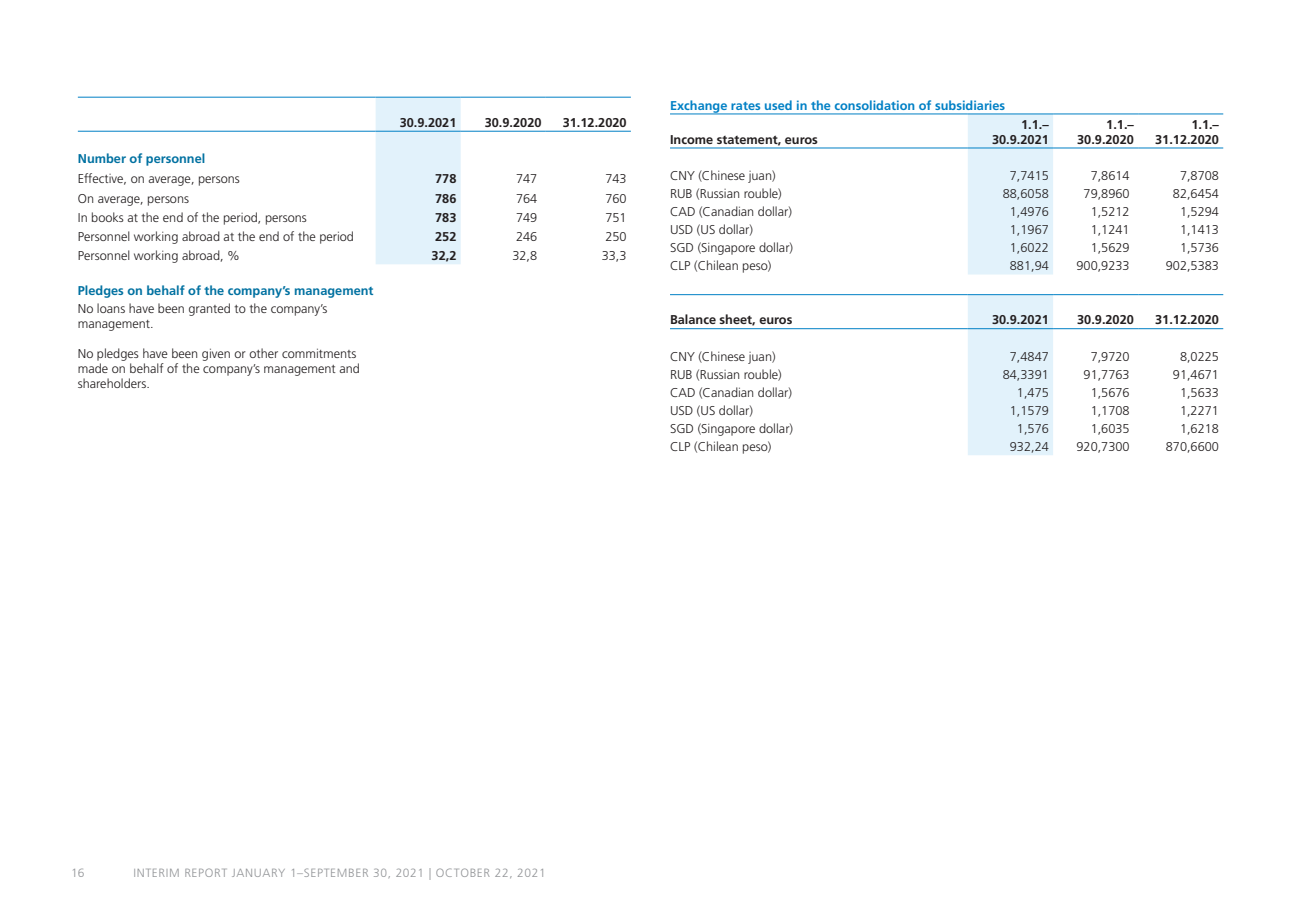
<style>
.page{position:relative;width:1289px;height:919px;background:#fff}
.page>*{position:absolute;margin:0;border:0;box-sizing:border-box;transform-origin:0 0}
.Frut_PÄÄOTS{font:300 12.75px/15px "Frutiger LT";color:#231f20}
.t1{font:700 12.75px/15px "Frutiger LT";color:#231f20;text-align:right}
.t2{font:700 12.75px "Frutiger LT";color:#0071a1}
.t3{font:700 12.75px "Frutiger LT";color:#0080c5}
.t4{font:300 12px "Frutiger LT";letter-spacing:.05em;color:#939598}
</style>
<div class="page">
<svg style="left:967px;top:115px;width:86px;height:340px;background:#e3f2fb"></svg>
<hr style="left:670px;top:114px;width:297px;height:1px;background:#0080c5">
<hr style="left:967px;top:114px;width:86px;height:1px;background:#0080c5">
<hr style="left:1053px;top:114px;width:85px;height:1px;background:#0080c5">
<hr style="left:1138px;top:114px;width:85px;height:1px;background:#0080c5">
<hr style="left:670px;top:148px;width:297px;height:1px;background:#0080c5">
<hr style="left:967px;top:148px;width:86px;height:1px;background:#0080c5">
<hr style="left:1053px;top:148px;width:85px;height:1px;background:#0080c5">
<hr style="left:1138px;top:148px;width:85px;height:1px;background:#0080c5">
<hr style="left:670px;top:294px;width:297px;height:1px;background:#0080c5">
<hr style="left:967px;top:294px;width:86px;height:1px;background:#0080c5">
<hr style="left:1053px;top:294px;width:85px;height:1px;background:#0080c5">
<hr style="left:1138px;top:294px;width:85px;height:1px;background:#0080c5">
<hr style="left:670px;top:328px;width:297px;height:1px;background:#0080c5">
<hr style="left:967px;top:328px;width:86px;height:1px;background:#0080c5">
<hr style="left:1053px;top:328px;width:85px;height:1px;background:#0080c5">
<hr style="left:1138px;top:328px;width:85px;height:1px;background:#0080c5">
<div style="left:375px;top:98px;width:85px;height:166px;background:#e2f2fb"></div>
<hr style="left:78px;top:97px;width:297px;height:1px;background:#0080c5">
<hr style="left:375px;top:97px;width:85px;height:1px;background:#0080c5">
<hr style="left:460px;top:97px;width:86px;height:1px;background:#0080c5">
<hr style="left:546px;top:97px;width:85px;height:1px;background:#0080c5">
<hr style="left:78px;top:131px;width:297px;height:1px;background:#0080c5">
<hr style="left:375px;top:131px;width:85px;height:1px;background:#0080c5">
<hr style="left:460px;top:131px;width:86px;height:1px;background:#0080c5">
<hr style="left:546px;top:131px;width:85px;height:1px;background:#0080c5">
<p class="t1" style="left:400px;top:115px;width:58px">30.9.2021</p>
<p class="t1" style="left:485px;top:115px;width:58px">30.9.2020</p>
<p class="t1" style="left:563px;top:115px;width:65px">31.12.2020</p>
<p class="t2" style="left:78px;top:151px;width:129px">Number of personnel</p>
<p class="Frut_PÄÄOTS" style="left:78px;top:171px;width:163px">Effective, on average, persons</p>
<p class="t1" style="left:435px;top:171px;width:23px">778</p>
<p class="Frut_PÄÄOTS" style="left:516px;top:171px;width:23px">747</p>
<p class="Frut_PÄÄOTS" style="left:605px;top:171px;width:23px">743</p>
<p class="Frut_PÄÄOTS" style="left:78px;top:191px;width:113px">On average, persons</p>
<p class="t1" style="left:435px;top:191px;width:23px">786</p>
<p class="Frut_PÄÄOTS" style="left:516px;top:191px;width:23px">764</p>
<p class="Frut_PÄÄOTS" style="left:605px;top:191px;width:23px">760</p>
<p class="Frut_PÄÄOTS" style="left:78px;top:210px;width:230px">In books at the end of the period, persons</p>
<p class="t1" style="left:435px;top:210px;width:23px">783</p>
<p class="Frut_PÄÄOTS" style="left:516px;top:210px;width:23px">749</p>
<p class="Frut_PÄÄOTS" style="left:605px;top:210px;width:23px">751</p>
<p class="Frut_PÄÄOTS" style="left:78px;top:229px;width:278px">Personnel working abroad at the end of the period</p>
<p class="t1" style="left:435px;top:229px;width:23px">252</p>
<p class="Frut_PÄÄOTS" style="left:516px;top:229px;width:23px">246</p>
<p class="Frut_PÄÄOTS" style="left:605px;top:229px;width:23px">250</p>
<p class="Frut_PÄÄOTS" style="left:78px;top:248px;width:164px">Personnel working abroad, %</p>
<p class="t1" style="left:431px;top:248px;width:26px">32,2</p>
<p class="Frut_PÄÄOTS" style="left:512px;top:248px;width:26px">32,8</p>
<p class="Frut_PÄÄOTS" style="left:602px;top:248px;width:26px">33,3</p>
<p class="t2" style="left:78px;top:283px;width:297px">Pledges on behalf of the company’s management</p>
<p class="Frut_PÄÄOTS" style="left:78px;top:301px;width:251px">No loans have been granted to the company’s</p>
<p class="Frut_PÄÄOTS" style="left:78px;top:316px;width:77px">management.</p>
<p class="Frut_PÄÄOTS" style="left:78px;top:346px;width:283px">No pledges have been given or other commitments made on behalf of the company’s management and shareholders.</p>
<p class="t3" style="left:670px;top:98px;width:337px">Exchange rates used in the consolidation of subsidiaries</p>
<p class="t1" style="left:670px;top:132px;width:149px">Income statement, euros</p>
<p class="t1" style="left:992px;top:117px;width:58px">1.1.–<br>30.9.2021</p>
<p class="t1" style="left:1077px;top:117px;width:58px">1.1.–<br>30.9.2020</p>
<p class="t1" style="left:1155px;top:117px;width:65px">1.1.–<br>31.12.2020</p>
<p class="Frut_PÄÄOTS" style="left:670px;top:168px;width:107px">CNY (Chinese juan)</p>
<p class="Frut_PÄÄOTS" style="left:1009px;top:168px;width:40px">7,7415</p>
<p class="Frut_PÄÄOTS" style="left:1090px;top:168px;width:40px">7,8614</p>
<p class="Frut_PÄÄOTS" style="left:1179px;top:168px;width:40px">7,8708</p>
<p class="Frut_PÄÄOTS" style="left:670px;top:186px;width:113px">RUB (Russian rouble)</p>
<p class="Frut_PÄÄOTS" style="left:1002px;top:186px;width:48px">88,6058</p>
<p class="Frut_PÄÄOTS" style="left:1083px;top:186px;width:48px">79,8960</p>
<p class="Frut_PÄÄOTS" style="left:1172px;top:186px;width:48px">82,6454</p>
<p class="Frut_PÄÄOTS" style="left:670px;top:204px;width:123px">CAD (Canadian dollar)</p>
<p class="Frut_PÄÄOTS" style="left:1009px;top:204px;width:40px">1,4976</p>
<p class="Frut_PÄÄOTS" style="left:1090px;top:204px;width:40px">1,5212</p>
<p class="Frut_PÄÄOTS" style="left:1179px;top:204px;width:40px">1,5294</p>
<p class="Frut_PÄÄOTS" style="left:670px;top:222px;width:84px">USD (US dollar)</p>
<p class="Frut_PÄÄOTS" style="left:1009px;top:222px;width:40px">1,1967</p>
<p class="Frut_PÄÄOTS" style="left:1090px;top:222px;width:40px">1,1241</p>
<p class="Frut_PÄÄOTS" style="left:1179px;top:222px;width:40px">1,1413</p>
<p class="Frut_PÄÄOTS" style="left:670px;top:240px;width:125px">SGD (Singapore dollar)</p>
<p class="Frut_PÄÄOTS" style="left:1009px;top:240px;width:40px">1,6022</p>
<p class="Frut_PÄÄOTS" style="left:1090px;top:240px;width:40px">1,5629</p>
<p class="Frut_PÄÄOTS" style="left:1179px;top:240px;width:40px">1,5736</p>
<p class="Frut_PÄÄOTS" style="left:670px;top:258px;width:103px">CLP (Chilean peso)</p>
<p class="Frut_PÄÄOTS" style="left:1009px;top:258px;width:40px">881,94</p>
<p class="Frut_PÄÄOTS" style="left:1076px;top:258px;width:55px">900,9233</p>
<p class="Frut_PÄÄOTS" style="left:1165px;top:258px;width:55px">902,5383</p>
<p class="t1" style="left:670px;top:312px;width:124px">Balance sheet, euros</p>
<p class="t1" style="left:992px;top:312px;width:58px">30.9.2021</p>
<p class="t1" style="left:1077px;top:312px;width:58px">30.9.2020</p>
<p class="t1" style="left:1155px;top:312px;width:65px">31.12.2020</p>
<p class="Frut_PÄÄOTS" style="left:670px;top:349px;width:107px">CNY (Chinese juan)</p>
<p class="Frut_PÄÄOTS" style="left:1009px;top:349px;width:40px">7,4847</p>
<p class="Frut_PÄÄOTS" style="left:1090px;top:349px;width:40px">7,9720</p>
<p class="Frut_PÄÄOTS" style="left:1179px;top:349px;width:40px">8,0225</p>
<p class="Frut_PÄÄOTS" style="left:670px;top:367px;width:113px">RUB (Russian rouble)</p>
<p class="Frut_PÄÄOTS" style="left:1002px;top:367px;width:48px">84,3391</p>
<p class="Frut_PÄÄOTS" style="left:1083px;top:367px;width:48px">91,7763</p>
<p class="Frut_PÄÄOTS" style="left:1172px;top:367px;width:48px">91,4671</p>
<p class="Frut_PÄÄOTS" style="left:670px;top:385px;width:123px">CAD (Canadian dollar)</p>
<p class="Frut_PÄÄOTS" style="left:1016px;top:385px;width:33px">1,475</p>
<p class="Frut_PÄÄOTS" style="left:1090px;top:385px;width:40px">1,5676</p>
<p class="Frut_PÄÄOTS" style="left:1179px;top:385px;width:40px">1,5633</p>
<p class="Frut_PÄÄOTS" style="left:670px;top:403px;width:84px">USD (US dollar)</p>
<p class="Frut_PÄÄOTS" style="left:1009px;top:403px;width:40px">1,1579</p>
<p class="Frut_PÄÄOTS" style="left:1090px;top:403px;width:40px">1,1708</p>
<p class="Frut_PÄÄOTS" style="left:1179px;top:403px;width:40px">1,2271</p>
<p class="Frut_PÄÄOTS" style="left:670px;top:421px;width:125px">SGD (Singapore dollar)</p>
<p class="Frut_PÄÄOTS" style="left:1016px;top:421px;width:33px">1,576</p>
<p class="Frut_PÄÄOTS" style="left:1090px;top:421px;width:40px">1,6035</p>
<p class="Frut_PÄÄOTS" style="left:1179px;top:421px;width:40px">1,6218</p>
<p class="Frut_PÄÄOTS" style="left:670px;top:439px;width:103px">CLP (Chilean peso)</p>
<p class="Frut_PÄÄOTS" style="left:1009px;top:439px;width:40px">932,24</p>
<p class="Frut_PÄÄOTS" style="left:1076px;top:439px;width:55px">920,7300</p>
<p class="Frut_PÄÄOTS" style="left:1165px;top:439px;width:55px">870,6600</p>
<p class="t4" style="left:71px;top:865px;width:15px">16</p>
<p class="t4" style="left:133px;top:865px;width:413px">INTERIM REPORT JANUARY 1–SEPTEMBER 30, 2021 | OCTOBER 22, 2021</p>
</div>
